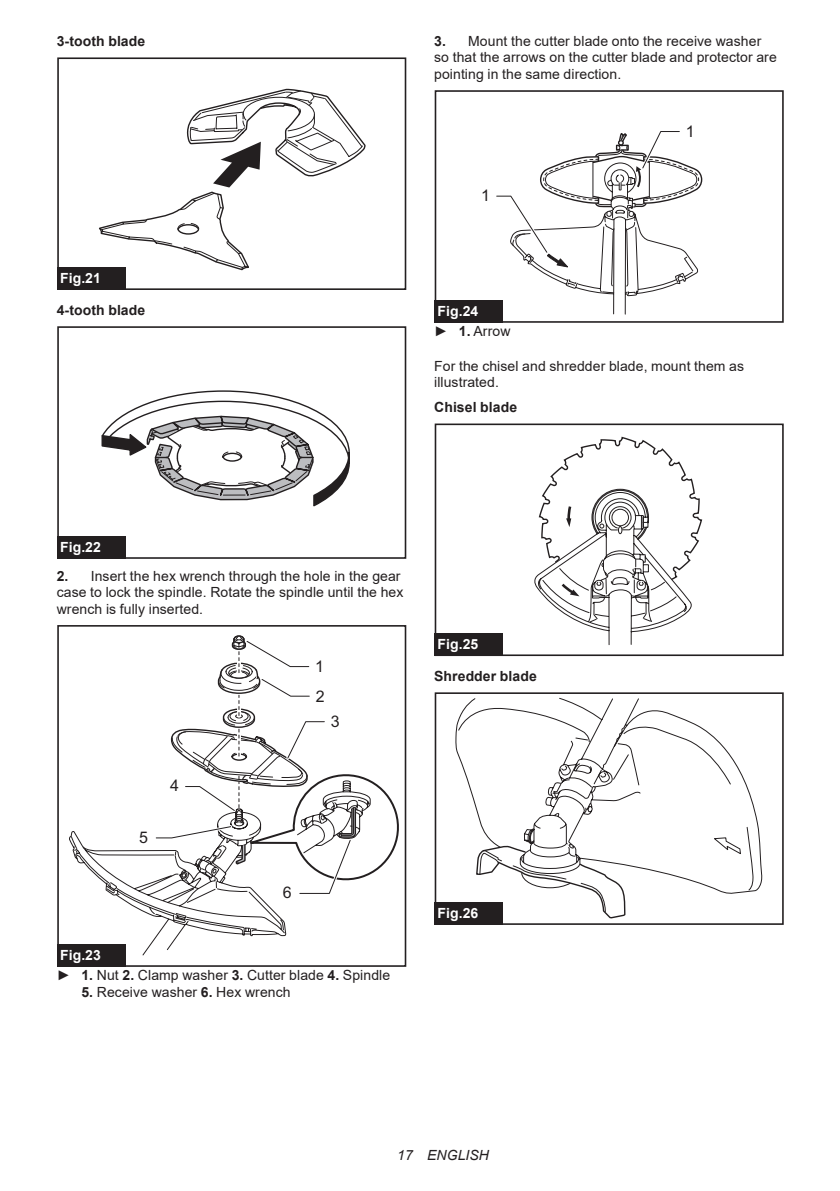
<style>
.page{position:relative;width:840px;height:1191px;background:#fff}
.page>*{position:absolute;margin:0;border:0;box-sizing:border-box;transform-origin:0 0}
.t1{font:16px/29.6px "Arial";color:#231f20}
.t2{font:14px/16.4px "Arial";letter-spacing:.005em;color:#231f20}
.t3{font:700 14px "Arial";letter-spacing:.005em;color:#231f20}
.t4{font:700 14px/20.2px "Arial";letter-spacing:.005em;color:#fff}
.t5{font:italic 14px "Arial";letter-spacing:.005em;color:#231f20}
.s1{font-weight:700}
.s2{font-weight:400;color:#231f20}
.s3{color:#231f20}
.s4{font-weight:700;color:#fff}
</style>
<div class="page">
<svg style="left:99px;top:88px;width:267px;height:183px"></svg>
<div style="left:57px;top:262px;width:74px;height:28px;background:#fff"></div>
<div style="left:57px;top:57px;width:349px;height:233px;border:2px solid #231f20"></div>
<div style="left:57px;top:267px;width:68px;height:23px;background:#231f20"></div>
<svg style="left:101px;top:390px;width:249px;height:117px"></svg>
<div style="left:57px;top:326px;width:349px;height:233px;border:2px solid #231f20"></div>
<div style="left:57px;top:536px;width:68px;height:23px;background:#231f20"></div>
<div style="left:57px;top:625px;width:349px;height:341px;border:2px solid #231f20"></div>
<svg style="left:69px;top:634px;width:335px;height:321px"></svg>
<div style="left:57px;top:944px;width:68px;height:22px;background:#231f20"></div>
<div style="left:434px;top:90px;width:349px;height:233px;border:2px solid #231f20"></div>
<svg style="left:496px;top:131px;width:206px;height:184px"></svg>
<div style="left:434px;top:300px;width:68px;height:23px;background:#231f20"></div>
<svg style="left:534px;top:436px;width:168px;height:209px"></svg>
<div style="left:434px;top:423px;width:349px;height:233px;border:2px solid #231f20"></div>
<div style="left:434px;top:633px;width:68px;height:23px;background:#231f20"></div>
<svg style="left:597px;top:894px;width:29px;height:25px"></svg>
<svg style="left:455px;top:697px;width:308px;height:197px"></svg>
<div style="left:434px;top:692px;width:349px;height:233px;border:2px solid #231f20"></div>
<div style="left:434px;top:902px;width:68px;height:23px;background:#231f20"></div>
<p class="t3" style="left:57px;top:31px;width:90px">3-tooth blade</p>
<p class="t4" style="left:60px;top:268px;width:42px">Fig.21</p>
<p class="t3" style="left:57px;top:300px;width:90px">4-tooth blade</p>
<p class="t2" style="left:434px;top:33px;width:344px"><span class="s1">3.</span> Mount the cutter blade onto the receive washer so that the arrows on the cutter blade and protector are pointing in the same direction.</p>
<p class="t1" style="left:481px;top:180px;width:10px">1</p>
<p class="t1" style="left:685px;top:116px;width:10px">1</p>
<p class="t4" style="left:434px;top:301px;width:78px">Fig.24<br><span class="s2">►</span> <span class="s3">1.</span> <span class="s2">Arrow</span></p>
<p class="t2" style="left:434px;top:357px;width:311px">For the chisel and shredder blade, mount them as illustrated.</p>
<p class="t3" style="left:434px;top:397px;width:84px">Chisel blade</p>
<p class="t4" style="left:60px;top:537px;width:42px">Fig.22</p>
<p class="t2" style="left:57px;top:567px;width:348px"><span class="s1">2.</span> Insert the hex wrench through the hole in the gear case to lock the spindle. Rotate the spindle until the hex wrench is fully inserted.</p>
<p class="t1" style="left:315px;top:651px;width:11px">1<br>2</p>
<p class="t1" style="left:139px;top:822px;width:10px">5</p>
<p class="t1" style="left:170px;top:771px;width:10px">4</p>
<p class="t1" style="left:330px;top:706px;width:10px">3</p>
<p class="t1" style="left:282px;top:877px;width:10px">6</p>
<p class="t2" style="left:57px;top:945px;width:335px;line-height:20.2px"><span class="s4">Fig.23<br></span>► <span class="s1">1.</span> Nut <span class="s1">2.</span> Clamp washer <span class="s1">3.</span> Cutter blade <span class="s1">4.</span> Spindle</p>
<p class="t2" style="left:81px;top:983px;width:210px"><span class="s1">5.</span> Receive washer <span class="s1">6.</span> Hex wrench</p>
<p class="t4" style="left:437px;top:634px;width:42px">Fig.25</p>
<p class="t3" style="left:434px;top:666px;width:104px">Shredder blade</p>
<p class="t4" style="left:437px;top:903px;width:42px">Fig.26</p>
<p class="t5" style="left:397px;top:1146px;width:93px">17 ENGLISH</p>
</div>
